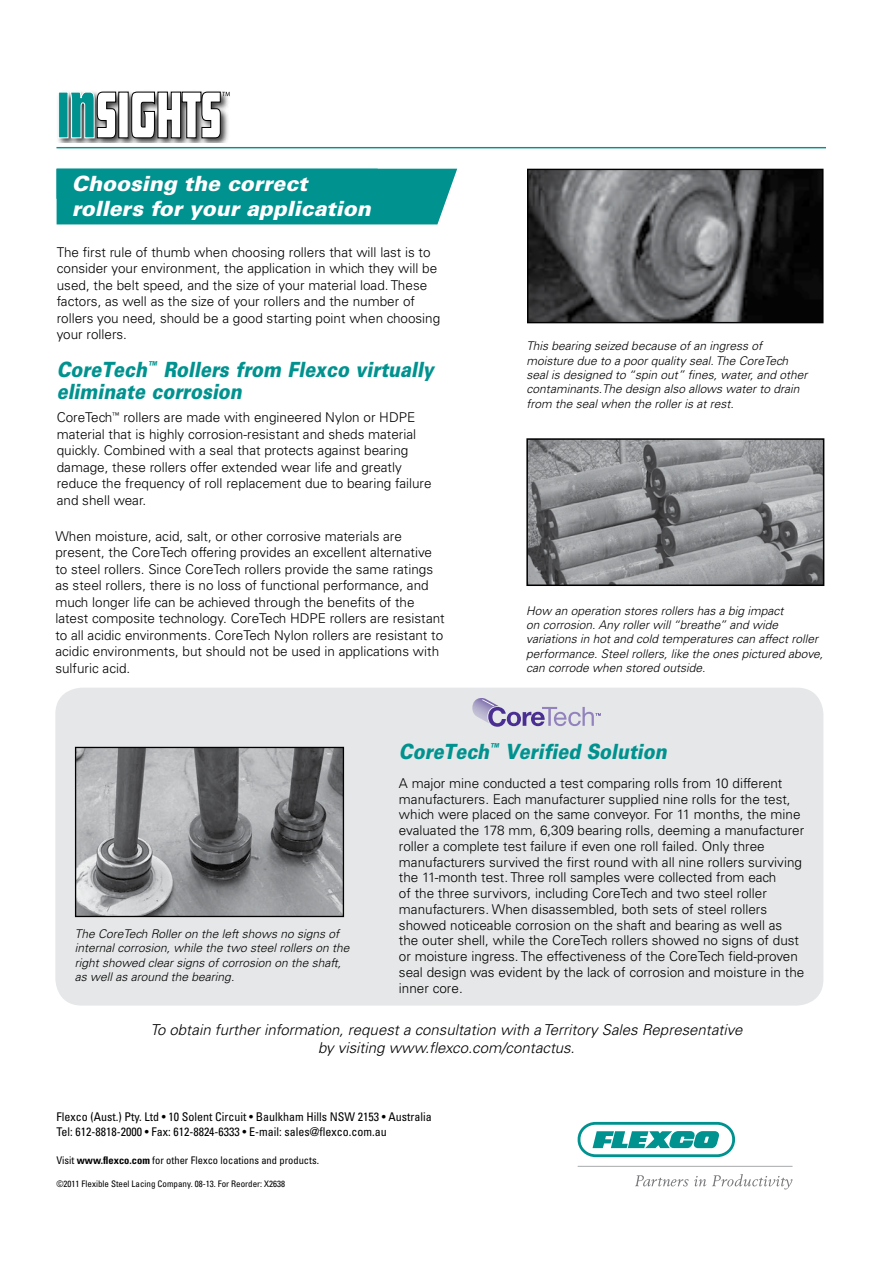
<style>
.page{position:relative;width:893px;height:1263px;background:#fff}
.page>*{position:absolute;margin:0;border:0;box-sizing:border-box;transform-origin:0 0}
.t1{font:italic 900 21px/22.5px "Univers LT Std";color:#00928f;scale:.85 1}
.t2{font:italic 900 21px/25.2px "Univers LT Std";color:#fff}
.t3{font:italic 300 15px/18px "Univers LT Std";color:#000;text-align:center}
.t4{font:300 13.5px/16.5px "Univers LT Std";color:#000}
.t5{font:italic 300 12px/14.4px "Univers LT Std";color:#000}
.t6{font:condensed 12px/15px "Univers LT Std";color:#000}
.t7{font:condensed 10.5px "Univers LT Std";color:#000}
.t8{font:condensed 9px "Univers LT Std";color:#000}
.s1{font-weight:700}
</style>
<div class="page">
<hr style="left:56px;top:147px;width:770px;height:1px;background:#00928f">
<img style="left:58px;top:91px;width:172px;height:51px">
<div style="left:59px;top:92px;width:9px;height:46px;background:#00928f"></div>
<div style="left:58px;top:92px;width:10px;height:46px;border:1px solid #fff"></div>
<svg style="left:70px;top:91px;width:46px;height:47px"></svg>
<div style="left:119px;top:92px;width:9px;height:46px;background:#fff"></div>
<svg style="left:131px;top:92px;width:99px;height:46px"></svg>
<svg style="left:578px;top:1122px;width:157px;height:35px"></svg>
<svg style="left:635px;top:1175px;width:71px;height:11px"></svg>
<svg style="left:712px;top:1174px;width:80px;height:15px"></svg>
<svg style="left:578px;top:1166px;width:215px;height:1px"></svg>
<img style="left:529px;top:171px;width:292px;height:150px">
<div style="left:527px;top:169px;width:296px;height:154px;border:1px solid #000"></div>
<div style="left:56px;top:169px;width:401px;height:55px;background:#00928f"></div>
<div style="left:55px;top:688px;width:768px;height:317px;background:#e6e7e8;border-radius:27px"></div>
<img style="left:77px;top:749px;width:265px;height:166px">
<div style="left:75px;top:747px;width:269px;height:170px;border:1px solid #000"></div>
<img style="left:529px;top:441px;width:292px;height:142px">
<div style="left:526px;top:438px;width:298px;height:148px;border:2px solid #000"></div>
<svg style="left:472px;top:698px;width:129px;height:29px"></svg>
<h1 class="t2" style="left:72px;top:171px;width:300px">Choosing the correct rollers for your application</h1>
<p class="t4" style="left:57px;top:244px;width:385px">The first rule of thumb when choosing rollers that will last is to consider your environment, the application in which they will be used, the belt speed, and the size of your material load. These factors, as well as the size of your rollers and the number of rollers you need, should be a good starting point when choosing your rollers.</p>
<h1 class="t1" style="left:57px;top:358px;width:445px">CoreTech<sup>™</sup> Rollers from Flexco virtually eliminate corrosion</h1>
<p class="t4" style="left:57px;top:409px;width:376px">CoreTech<sup>™</sup> rollers are made with engineered Nylon or HDPE material that is highly corrosion-resistant and sheds material quickly. Combined with a seal that protects against bearing damage, these rollers offer extended wear life and greatly reduce the frequency of roll replacement due to bearing failure and shell wear.</p>
<p class="t4" style="left:55px;top:528px;width:391px">When moisture, acid, salt, or other corrosive materials are present, the CoreTech offering provides an excellent alternative to steel rollers. Since CoreTech rollers provide the same ratings as steel rollers, there is no loss of functional performance, and much longer life can be achieved through the benefits of the latest composite technology. CoreTech HDPE rollers are resistant to all acidic environments. CoreTech Nylon rollers are resistant to acidic environments, but should not be used in applications with sulfuric acid.</p>
<p class="t5" style="left:526px;top:339px;width:283px">This bearing seized because of an ingress of moisture due to a poor quality seal. The CoreTech seal is designed to “spin out” fines, water, and other contaminants.The design also allows water to drain from the seal when the roller is at rest.</p>
<p class="t5" style="left:526px;top:603px;width:298px">How an operation stores rollers has a big impact<br>on corrosion. Any roller will “breathe” and wide variations in hot and cold temperatures can affect roller performance. Steel rollers, like the ones pictured above, can corrode when stored outside.</p>
<p class="t5" style="left:75px;top:927px;width:276px">The CoreTech Roller on the left shows no signs of internal corrosion, while the two steel rollers on the right showed clear signs of corrosion on the shaft, as well as around the bearing.</p>
<h1 class="t1" style="left:399px;top:741px;width:316px">CoreTech<sup>™</sup> Verified Solution</h1>
<p class="t4" style="left:399px;top:775px;width:407px;line-height:15.8px">A major mine conducted a test comparing rolls from 10 different manufacturers. Each manufacturer supplied nine rolls for the test, which were placed on the same conveyor. For 11 months, the mine evaluated the 178 mm, 6,309 bearing rolls, deeming a manufacturer roller a complete test failure if even one roll failed. Only three manufacturers survived the first round with all nine rollers surviving the 11-month test. Three roll samples were collected from each<br>of the three survivors, including CoreTech and two steel roller manufacturers. When disassembled, both sets of steel rollers showed noticeable corrosion on the shaft and bearing as well as the outer shell, while the CoreTech rollers showed no signs of dust or moisture ingress. The effectiveness of the CoreTech field-proven seal design was evident by the lack of corrosion and moisture in the inner core.</p>
<p class="t3" style="left:150px;top:1021px;width:593px">To obtain further information, request a consultation with a Territory Sales Representative by visiting www.flexco.com/contactus.</p>
<p class="t6" style="left:56px;top:1109px;width:377px">Flexco (Aust.) Pty. Ltd • 10 Solent Circuit • Baulkham Hills NSW 2153 • Australia<br>Tel: 612-8818-2000 • Fax: 612-8824-6333 • E-mail: sales@flexco.com.au</p>
<p class="t7" style="left:56px;top:1154px;width:264px">Visit <span class="s1">www.flexco.com</span> for other Flexco locations and products.</p>
<p class="t8" style="left:56px;top:1178px;width:230px">©2011 Flexible Steel Lacing Company. 08-13. For Reorder: X2638</p>
</div>
